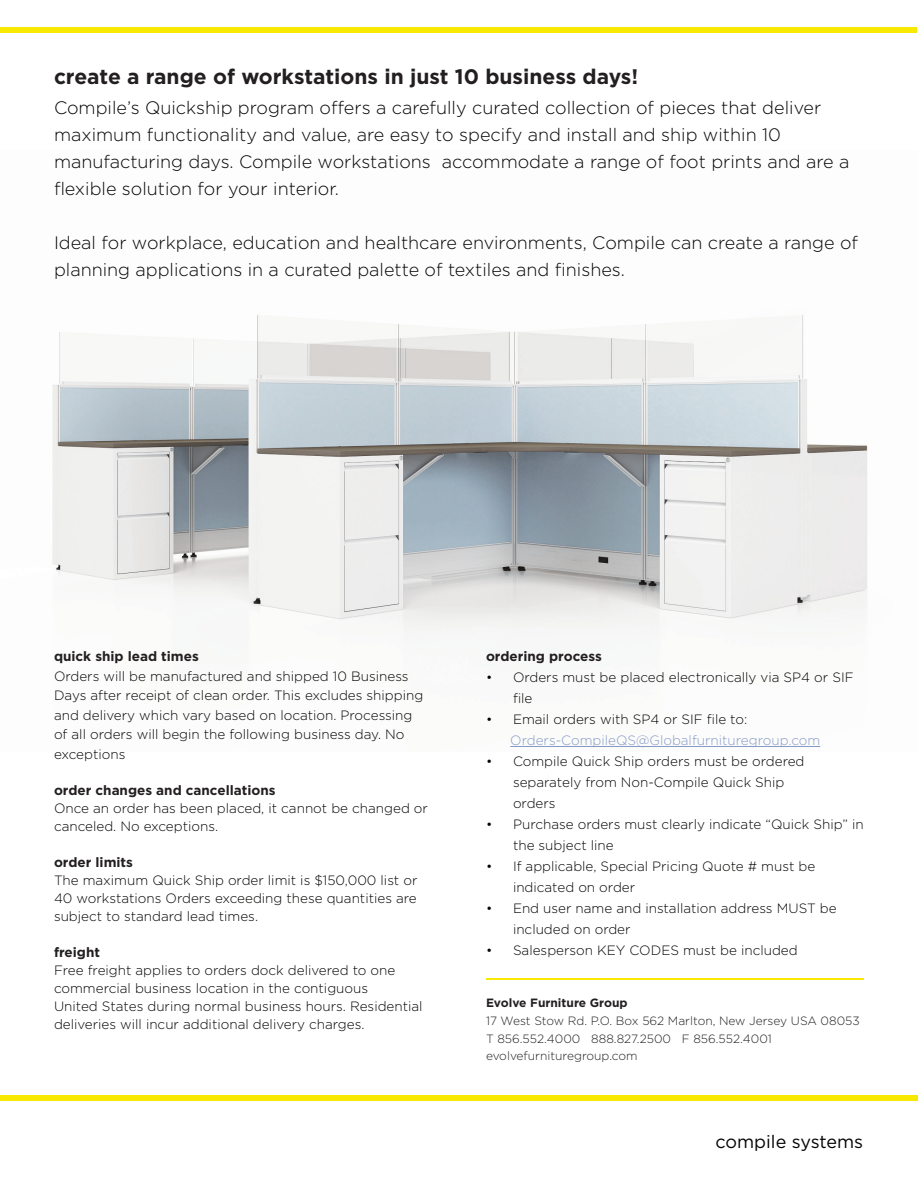
<style>
.page{position:relative;width:918px;height:1188px;background:#fff}
.page>*{position:absolute;margin:0;border:0;box-sizing:border-box;transform-origin:0 0}
.Subheader{font:700 21px "Gotham";color:#231f20}
.t1{font:300 18px/27px "Gotham";color:#040503}
.t2{font:18px "Gotham";color:#040503}
.t3{font:300 13.5px/18px "Gotham";color:#040503}
.t4{font:300 13.5px "Gotham";color:#879bc7}
.t5{font:700 13.5px "Gotham";color:#231f20}
.t6{font:300 12px "Gotham";color:#231f20}
.t7{font:700 12px "Gotham";color:#231f20}
.s1{font-weight:700;color:#231f20}
</style>
<div class="page">
<img style="left:52px;top:315px;width:816px;height:432px">
<div style="left:0;top:1095px;width:918px;height:5px;background:#f7ea00"></div>
<div style="left:0;top:27px;width:917px;height:5px;background:#f7ea00"></div>
<hr style="left:510px;top:746px;width:310px;height:1px;background:#879bc7">
<hr style="left:486px;top:978px;width:378px;height:2px;background:#f7ea00">
<p class="Subheader" style="left:54px;top:63px;width:586px">create a range of workstations in just 10 business days!</p>
<p class="t1" style="left:54px;top:94px;width:797px">Compile’s Quickship program offers a carefully curated collection of pieces that deliver maximum functionality and value, are easy to specify and install and ship within 10 manufacturing days. Compile workstations accommodate a range of foot prints and are a flexible solution for your interior.</p>
<p class="t1" style="left:54px;top:229px;width:806px">Ideal for workplace, education and healthcare environments, Compile can create a range of planning applications in a curated palette of textiles and finishes.</p>
<p class="t3" style="left:54px;top:646px;width:371px;line-height:19.5px"><span class="s1">quick ship lead times<br></span>Orders will be manufactured and shipped 10 Business Days after receipt of clean order. This excludes shipping and delivery which vary based on location. Processing of all orders will begin the following business day. No exceptions</p>
<p class="t3" style="left:54px;top:781px;width:376px"><span class="s1">order changes and cancellations<br></span>Once an order has been placed, it cannot be changed or canceled. No exceptions.</p>
<p class="t3" style="left:54px;top:853px;width:365px"><span class="s1">order limits<br></span>The maximum Quick Ship order limit is $150,000 list or 40 workstations Orders exceeding these quantities are subject to standard lead times.</p>
<p class="t3" style="left:54px;top:943px;width:370px"><span class="s1">freight<br></span>Free freight applies to orders dock delivered to one commercial business location in the contiguous<br>United States during normal business hours. Residential deliveries will incur additional delivery charges.</p>
<p class="t5" style="left:486px;top:647px;width:117px">ordering process</p>
<p class="t3" style="left:513px;top:667px;width:342px;line-height:21px;text-indent:-27px">• Orders must be placed electronically via SP4 or SIF file</p>
<p class="t3" style="left:486px;top:710px;width:263px">• Email orders with SP4 or SIF file to:</p>
<p class="t4" style="left:510px;top:732px;width:312px">Orders-CompileQS@Globalfurnituregroup.com</p>
<p class="t3" style="left:513px;top:751px;width:293px;line-height:21px;text-indent:-27px">• Compile Quick Ship orders must be ordered separately from Non-Compile Quick Ship orders</p>
<p class="t3" style="left:513px;top:814px;width:352px;line-height:21px;text-indent:-27px">• Purchase orders must clearly indicate “Quick Ship” in the subject line</p>
<p class="t3" style="left:513px;top:856px;width:304px;line-height:21px;text-indent:-27px">• If applicable, Special Pricing Quote # must be indicated on order</p>
<p class="t3" style="left:513px;top:898px;width:325px;line-height:21px;text-indent:-27px">• End user name and installation address MUST be included on order</p>
<p class="t3" style="left:486px;top:941px;width:313px">• Salesperson KEY CODES must be included</p>
<p class="t7" style="left:486px;top:995px;width:143px">Evolve Furniture Group</p>
<p class="t6" style="left:486px;top:1013px;width:375px">17 West Stow Rd. P.O. Box 562 Marlton, New Jersey USA 08053</p>
<p class="t6" style="left:486px;top:1031px;width:287px">T 856.552.4000 888.827.2500 F 856.552.4001</p>
<p class="t6" style="left:486px;top:1048px;width:153px">evolvefurnituregroup.com</p>
<p class="t2" style="left:716px;top:1131px;width:149px">compile systems</p>
</div>
